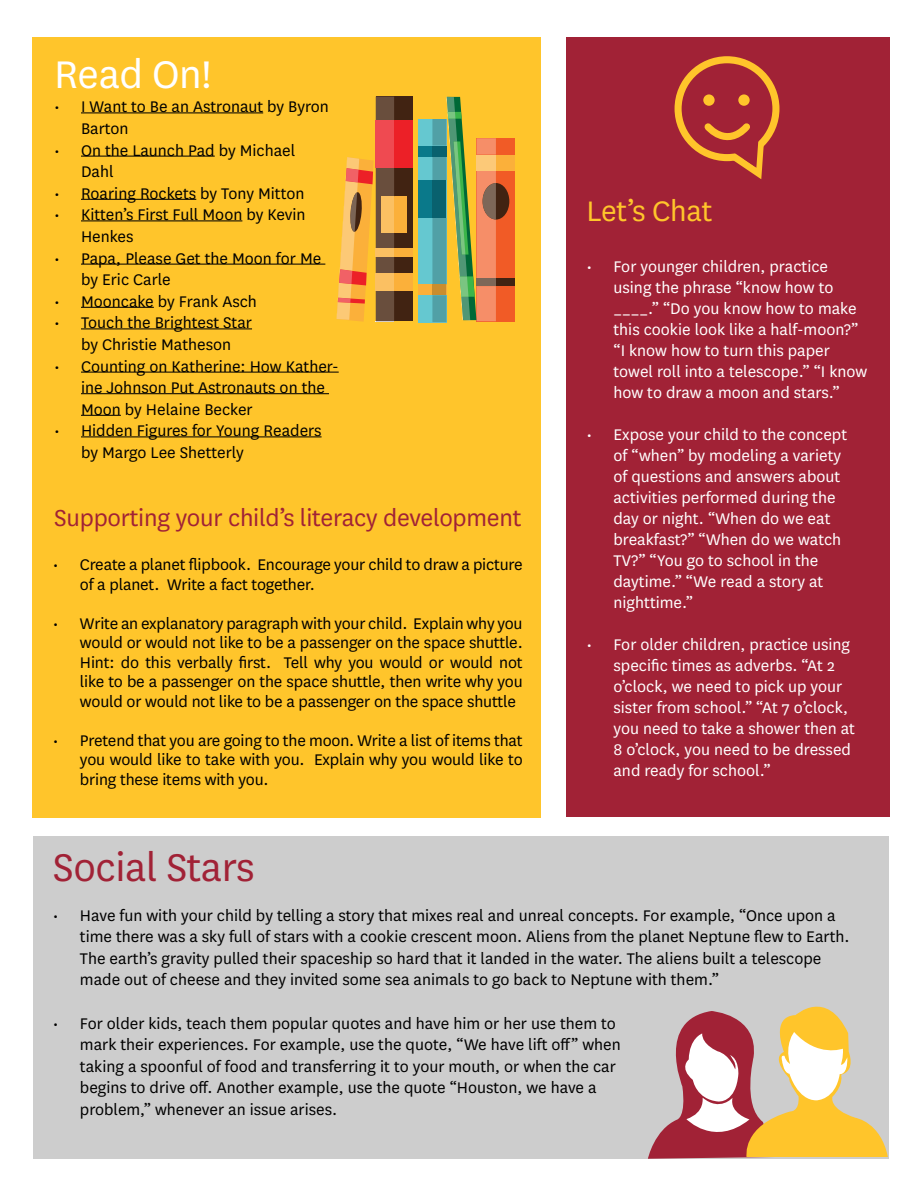
<style>
.page{position:relative;width:918px;height:1188px;background:#fff}
.page>*{position:absolute;margin:0;border:0;box-sizing:border-box;transform-origin:0 0}
.t1{font:45px "National";letter-spacing:-.01em;color:#a12236}
.t2{font:45px "National";letter-spacing:-.01em;color:#fff}
.t3{font:33px "National";letter-spacing:-.01em;color:#ffc52b}
.t4{font:27px "National";letter-spacing:-.01em;color:#a12236}
.t5{font:18px/21.6px "National";color:#000}
.t6{font:18px/21px "National";color:#fff}
</style>
<div class="page">
<div style="left:32px;top:37px;width:509px;height:781px;background:#ffc52b"></div>
<div style="left:566px;top:37px;width:324px;height:779px;background:#a12236"></div>
<div style="left:33px;top:836px;width:856px;height:323px;background:#cdcdcd"></div>
<hr style="left:81px;top:112px;width:182px;height:1px;background:#000">
<hr style="left:81px;top:156px;width:134px;height:1px;background:#000">
<hr style="left:81px;top:199px;width:115px;height:1px;background:#000">
<hr style="left:81px;top:220px;width:161px;height:1px;background:#000">
<hr style="left:81px;top:264px;width:244px;height:1px;background:#000">
<hr style="left:81px;top:307px;width:73px;height:1px;background:#000">
<hr style="left:81px;top:328px;width:171px;height:1px;background:#000">
<hr style="left:81px;top:372px;width:258px;height:1px;background:#000">
<hr style="left:81px;top:393px;width:248px;height:1px;background:#000">
<hr style="left:81px;top:415px;width:40px;height:1px;background:#000">
<hr style="left:81px;top:436px;width:241px;height:1px;background:#000">
<div style="left:675px;top:56px;width:104px;height:105px;border:7px solid #ffc52b;border-radius:50%"></div>
<div style="left:703px;top:94px;width:12px;height:12px;background:#ffc52b;border-radius:50%"></div>
<div style="left:738px;top:94px;width:12px;height:12px;background:#ffc52b;border-radius:50%"></div>
<svg style="left:701px;top:123px;width:67px;height:56px"></svg>
<svg style="left:648px;top:1007px;width:240px;height:152px"></svg>
<div style="left:477px;top:138px;width:38px;height:183px;background:#f15b26"></div>
<div style="left:477px;top:155px;width:38px;height:15px;background:#fbb03a"></div>
<div style="left:483px;top:183px;width:26px;height:37px;background:#412312;border-radius:50%"></div>
<div style="left:477px;top:278px;width:38px;height:8px;background:#412312"></div>
<div style="left:418px;top:119px;width:28px;height:203px;background:#65c8d0"></div>
<div style="left:418px;top:146px;width:28px;height:10px;background:#0a798a"></div>
<div style="left:418px;top:180px;width:28px;height:38px;background:#0a798a"></div>
<div style="left:418px;top:284px;width:28px;height:11px;background:#fbb03a"></div>
<svg style="left:432px;top:97px;width:64px;height:225px"></svg>
<div style="left:432px;top:180px;width:14px;height:38px;background:#09616e"></div>
<div style="left:432px;top:284px;width:14px;height:11px;background:#c98d2e"></div>
<div style="left:376px;top:96px;width:36px;height:225px;background:#412312"></div>
<div style="left:376px;top:121px;width:37px;height:47px;background:#ec2027"></div>
<div style="left:382px;top:197px;width:25px;height:36px;background:#fbb03a"></div>
<div style="left:376px;top:273px;width:37px;height:18px;background:#fbb03a"></div>
<div style="left:376px;top:248px;width:36px;height:9px;background:#fbb03a"></div>
<svg style="left:337px;top:97px;width:57px;height:225px"></svg>
<h1 class="t2" style="left:54px;top:45px;width:159px">Read On!</h1>
<p class="t5" style="left:81px;top:95px;width:249px;text-indent:-27px">• I Want to Be an Astronaut by Byron<br>Barton</p>
<p class="t5" style="left:81px;top:139px;width:216px;text-indent:-27px">• On the Launch Pad by Michael<br>Dahl</p>
<p class="t5" style="left:54px;top:182px;width:252px">• Roaring Rockets by Tony Mitton</p>
<p class="t5" style="left:81px;top:203px;width:226px;text-indent:-27px">• Kitten’s First Full Moon by Kevin<br>Henkes</p>
<p class="t5" style="left:81px;top:247px;width:242px;text-indent:-27px">• Papa, Please Get the Moon for Me by Eric Carle</p>
<p class="t5" style="left:54px;top:290px;width:204px">• Mooncake by Frank Asch</p>
<p class="t5" style="left:54px;top:311px;width:200px;text-align:center">• Touch the Brightest Star by Christie Matheson</p>
<p class="t5" style="left:81px;top:355px;width:259px;text-indent:-27px">• Counting on Katherine: How Kather&shy;ine Johnson Put Astronauts on the<br>Moon by Helaine Becker</p>
<p class="t5" style="left:81px;top:419px;width:242px;text-indent:-27px">• Hidden Figures for Young Readers by Margo Lee Shetterly</p>
<h3 class="t4" style="left:54px;top:500px;width:469px">Supporting your child’s literacy development</h3>
<p class="t5" style="left:80px;top:554px;width:444px;line-height:19.5px;text-indent:-27px">• Create a planet flipbook. Encourage your child to draw a picture of a planet. Write a fact together.</p>
<p class="t5" style="left:80px;top:613px;width:444px;line-height:19.5px;text-align:justify;text-indent:-27px">• Write an explanatory paragraph with your child. Explain why you would or would not like to be a passenger on the space shuttle.<br>Hint: do this verbally first. Tell why you would or would not like to be a passenger on the space shuttle, then write why you would or would not like to be a passenger on the space shuttle</p>
<p class="t5" style="left:80px;top:730px;width:444px;line-height:19.5px;text-align:justify;text-indent:-27px">• Pretend that you are going to the moon. Write a list of items that you would like to take with you. Explain why you would like to bring these items with you.</p>
<h1 class="t1" style="left:53px;top:838px;width:203px">Social Stars</h1>
<h2 class="t3" style="left:586px;top:190px;width:127px">Let’s Chat</h2>
<p class="t6" style="left:614px;top:256px;width:255px;text-indent:-27px">• For younger children, practice using the phrase “know how to ____.” “Do you know how to make this cookie look like a half-moon?” “I know how to turn this paper towel roll into a telescope.” “I know how to draw a moon and stars.”</p>
<p class="t6" style="left:614px;top:424px;width:235px;text-indent:-27px">• Expose your child to the concept of “when” by modeling a variety of questions and answers about activities performed during the day or night. “When do we eat breakfast?” “When do we watch<br>TV?” “You go to school in the daytime.” “We read a story at nighttime.”</p>
<p class="t6" style="left:614px;top:634px;width:243px;text-indent:-27px">• For older children, practice using specific times as adverbs. “At 2 o’clock, we need to pick up your sister from school.” “At 7 o’clock, you need to take a shower then at<br>8 o’clock, you need to be dressed and ready for school.”</p>
<p class="t5" style="left:80px;top:904px;width:771px;text-indent:-27px">• Have fun with your child by telling a story that mixes real and unreal concepts. For example, “Once upon a time there was a sky full of stars with a cookie crescent moon. Aliens from the planet Neptune flew to Earth.<br>The earth’s gravity pulled their spaceship so hard that it landed in the water. The aliens built a telescope made out of cheese and they invited some sea animals to go back to Neptune with them.”</p>
<p class="t5" style="left:80px;top:1012px;width:542px;text-indent:-27px">• For older kids, teach them popular quotes and have him or her use them to mark their experiences. For example, use the quote, “We have lift off” when taking a spoonful of food and transferring it to your mouth, or when the car begins to drive off. Another example, use the quote “Houston, we have a problem,” whenever an issue arises.</p>
</div>
